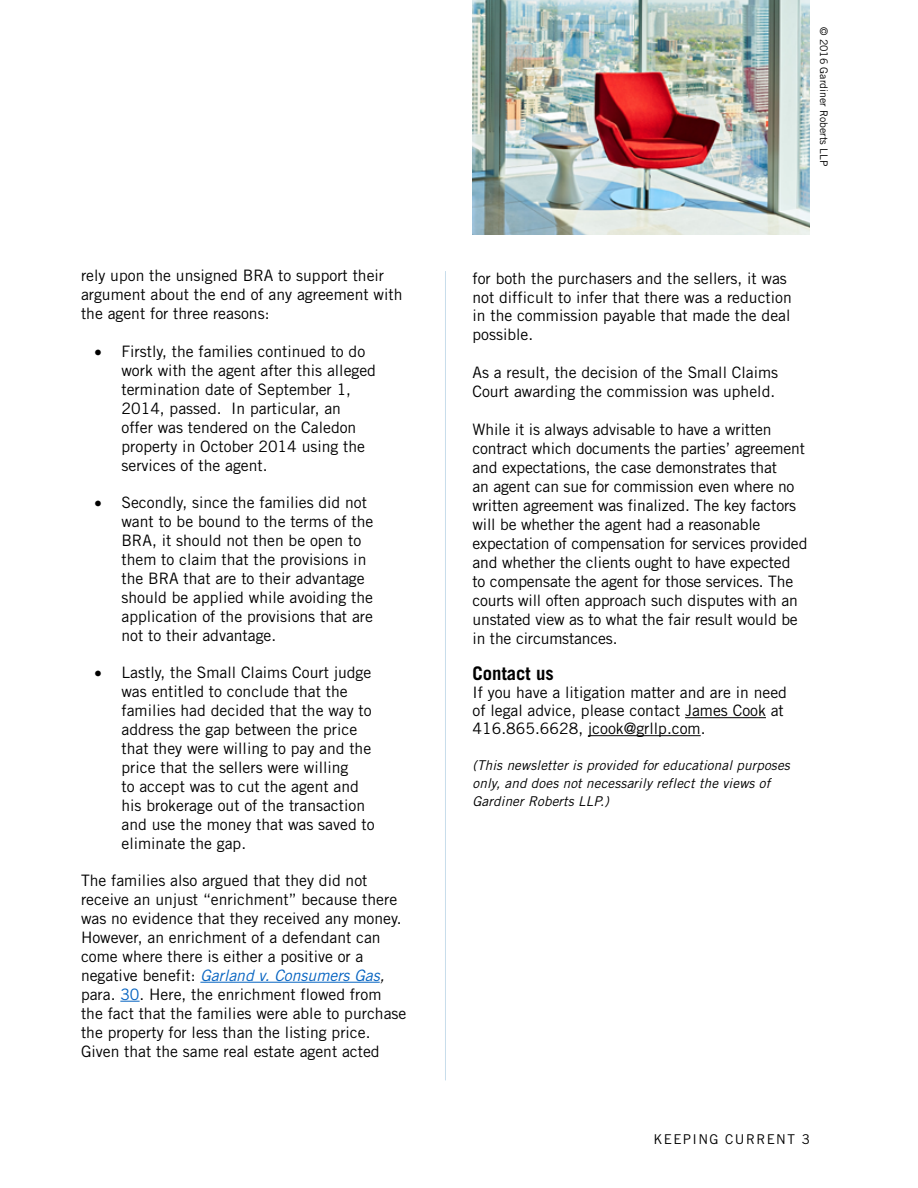
<style>
.page{position:relative;width:918px;height:1188px;background:#fff}
.page>*{position:absolute;margin:0;border:0;box-sizing:border-box;transform-origin:0 0}
.t1{font:700 18.75px "Trade Gothic LT Std";color:#000}
.t2{font:15.75px/19px "Trade Gothic LT Std";color:#000}
.t3{font:italic 13.5px/18px "Trade Gothic LT Std";letter-spacing:.01em;color:#000}
.t4{font:13.5px "Trade Gothic LT Std";letter-spacing:.1em;color:#000}
.t5{font:10.5px "Trade Gothic LT Std";color:#000}
.s1{font-style:italic;color:#0563c1}
.s2{font-style:italic}
.s3{color:#0563c1}
</style>
<div class="page">
<hr style="left:445px;top:271px;width:1px;height:809px;background:#c8ddeb">
<hr style="left:200px;top:982px;width:180px;height:1px;background:#0563c1">
<svg style="left:120px;top:1001px;width:20px;height:1px"></svg>
<hr style="left:685px;top:717px;width:81px;height:1px;background:#000">
<hr style="left:588px;top:735px;width:113px;height:1px;background:#000">
<img style="left:473px;top:0;width:337px;height:235px">
<p class="t2" style="left:81px;top:266px;width:323px">rely upon the unsigned BRA to support their argument about the end of any agreement with the agent for three reasons:</p>
<p class="t2" style="left:121px;top:342px;width:256px;text-indent:-27px">• Firstly, the families continued to do work with the agent after this alleged termination date of September 1, 2014, passed. In particular, an offer was tendered on the Caledon property in October 2014 using the services of the agent.</p>
<p class="t2" style="left:121px;top:493px;width:253px;text-indent:-27px">• Secondly, since the families did not want to be bound to the terms of the BRA, it should not then be open to them to claim that the provisions in the BRA that are to their advantage should be applied while avoiding the application of the provisions that are not to their advantage.</p>
<p class="t2" style="left:121px;top:663px;width:255px;text-indent:-27px">• Lastly, the Small Claims Court judge was entitled to conclude that the families had decided that the way to address the gap between the price that they were willing to pay and the price that the sellers were willing<br>to accept was to cut the agent and his brokerage out of the transaction and use the money that was saved to eliminate the gap.</p>
<p class="t2" style="left:81px;top:870px;width:327px">The families also argued that they did not receive an unjust “enrichment” because there was no evidence that they received any money.<br>However, an enrichment of a defendant can come where there is either a positive or a negative benefit: <span class="s1">Garland v. Consumers Gas</span><span class="s2">, </span>para. <span class="s3">30</span>. Here, the enrichment flowed from the fact that the families were able to purchase the property for less than the listing price.<br>Given that the same real estate agent acted</p>
<p class="t5" style="left:830px;top:27px;width:141px;rotate:90deg">© 2016 Gardiner Roberts LLP</p>
<p class="t2" style="left:472px;top:268px;width:321px">for both the purchasers and the sellers, it was not difficult to infer that there was a reduction in the commission payable that made the deal possible.</p>
<p class="t2" style="left:472px;top:363px;width:307px">As a result, the decision of the Small Claims<br>Court awarding the commission was upheld.</p>
<p class="t2" style="left:472px;top:420px;width:336px">While it is always advisable to have a written contract which documents the parties’ agreement and expectations, the case demonstrates that<br>an agent can sue for commission even where no written agreement was finalized. The key factors will be whether the agent had a reasonable expectation of compensation for services provided and whether the clients ought to have expected<br>to compensate the agent for those services. The courts will often approach such disputes with an unstated view as to what the fair result would be in the circumstances.</p>
<p class="t1" style="left:472px;top:662px;width:83px">Contact us</p>
<p class="t2" style="left:472px;top:683px;width:316px;line-height:18px">If you have a litigation matter and are in need of legal advice, please contact James Cook at<br>416.865.6628, jcook@grllp.com.</p>
<p class="t3" style="left:472px;top:757px;width:319px">(This newsletter is provided for educational purposes only, and does not necessarily reflect the views of<br>Gardiner Roberts LLP.)</p>
<p class="t4" style="left:653px;top:1131px;width:158px">KEEPING CURRENT 3</p>
</div>
